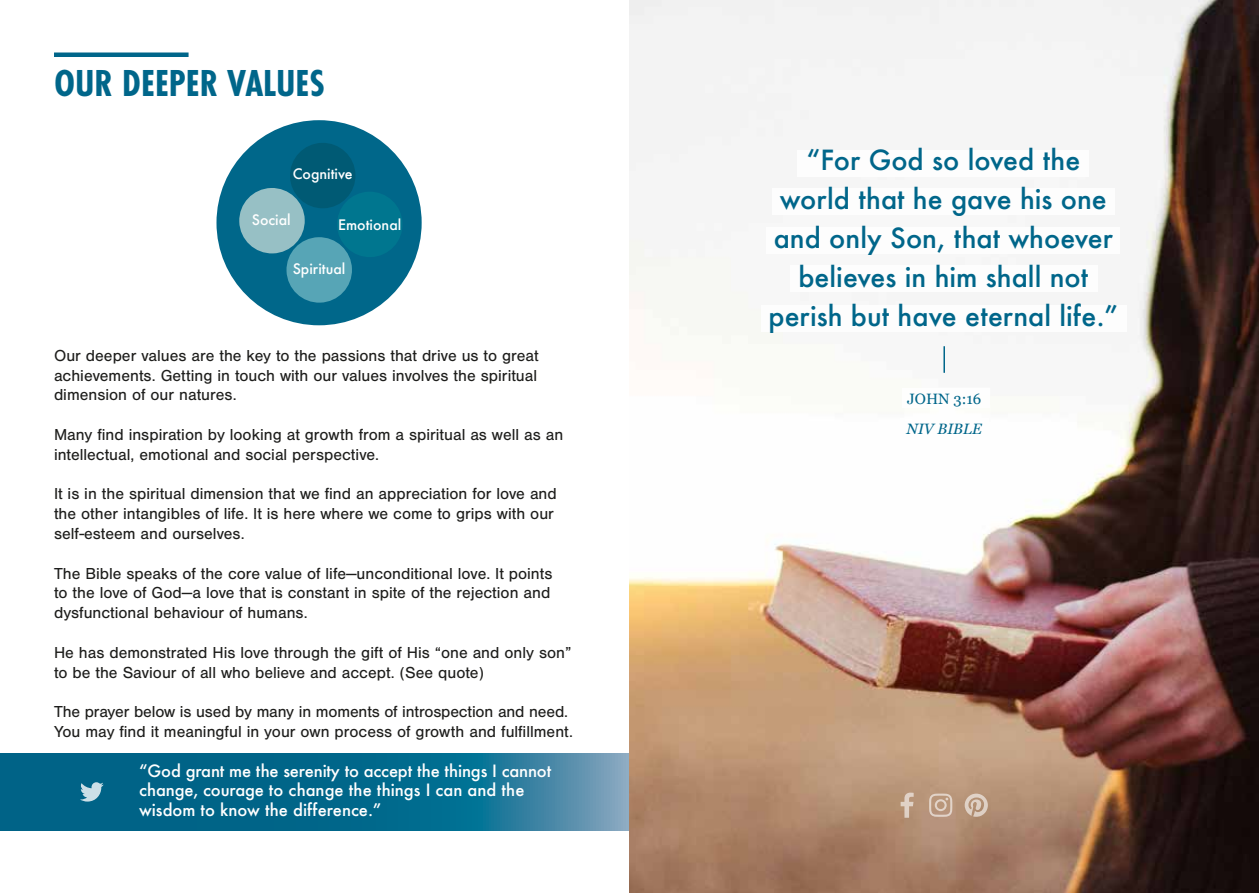
<style>
.page{position:relative;width:1259px;height:893px;background:#fff}
.page>*{position:absolute;margin:0;border:0;box-sizing:border-box;transform-origin:0 0}
.t1{font:700 39px "Futura PT Cond";color:#00668a}
.t2{font:500 27px/39px "Futura";color:#00668a;text-align:center}
.t3{font:16.5px/19.8px "Nimbus San";color:#1d1d1b}
.t4{font:500 16.5px/19.8px "Futura";color:#fff}
.t5{font:15px "Georgia";color:#00668a}
.t6{font:italic 15px "Georgia";color:#00668a}
.t7{font:500 14.1px "Futura";color:#fff}
</style>
<div class="page">
<svg style="left:0;top:753px;width:629px;height:78px;background:#126f91"></svg>
<img style="left:629px;top:0;width:630px;height:893px">
<hr style="left:54px;top:53px;width:135px;height:4px;background:#00668a">
<svg style="left:900px;top:793px;width:13px;height:25px"></svg>
<svg style="left:929px;top:794px;width:23px;height:23px"></svg>
<svg style="left:964px;top:794px;width:24px;height:23px"></svg>
<svg style="left:932px;top:463px;width:24px;height:19px"></svg>
<div style="left:797px;top:150px;width:292px;height:27px;background:#fff"></div>
<div style="left:772px;top:188px;width:342px;height:27px;background:#fff"></div>
<div style="left:766px;top:227px;width:353px;height:27px;background:#fff"></div>
<div style="left:790px;top:265px;width:308px;height:27px;background:#fff"></div>
<div style="left:761px;top:305px;width:366px;height:27px;background:#fff"></div>
<hr style="left:943px;top:346px;width:2px;height:27px;background:#00668a">
<div style="left:902px;top:388px;width:87px;height:20px;background:#fff"></div>
<div style="left:900px;top:418px;width:89px;height:20px;background:#fff"></div>
<div style="left:216px;top:120px;width:206px;height:205px;background:#00678a;border-radius:50%"></div>
<svg style="left:239px;top:142px;width:164px;height:161px"></svg>
<svg style="left:80px;top:782px;width:24px;height:20px"></svg>
<h1 class="t1" style="left:54px;top:60px;width:272px">OUR DEEPER VALUES</h1>
<p class="t7" style="left:293px;top:164px;width:61px">Cognitive</p>
<p class="t7" style="left:338px;top:215px;width:65px">Emotional</p>
<p class="t7" style="left:293px;top:259px;width:54px">Spiritual</p>
<p class="t7" style="left:252px;top:210px;width:40px">Social</p>
<p class="t3" style="left:54px;top:346px;width:486px;text-align:justify">Our deeper values are the key to the passions that drive us to great achievements. Getting in touch with our values involves the spiritual dimension of our natures.</p>
<p class="t3" style="left:54px;top:425px;width:511px">Many find inspiration by looking at growth from a spiritual as well as an intellectual, emotional and social perspective.</p>
<p class="t3" style="left:54px;top:484px;width:504px">It is in the spiritual dimension that we find an appreciation for love and the other intangibles of life. It is here where we come to grips with our self-esteem and ourselves.</p>
<p class="t3" style="left:54px;top:563px;width:500px">The Bible speaks of the core value of life—unconditional love. It points to the love of God—a love that is constant in spite of the rejection and dysfunctional behaviour of humans.</p>
<p class="t3" style="left:54px;top:643px;width:519px">He has demonstrated His love through the gift of His “one and only son” to be the Saviour of all who believe and accept. (See quote)</p>
<p class="t3" style="left:54px;top:702px;width:520px">The prayer below is used by many in moments of introspection and need.<br>You may find it meaningful in your own process of growth and fulfillment.</p>
<p class="t4" style="left:139px;top:760px;width:414px">“God grant me the serenity to accept the things I cannot change, courage to change the things I can and the wisdom to know the difference.”</p>
<h2 class="t2" style="left:768px;top:140px;width:351px">“For God so loved the world that he gave his one and only Son, that whoever believes in him shall not perish but have eternal life.”</h2>
<p class="t5" style="left:907px;top:387px;width:76px">JOHN 3:16</p>
<p class="t6" style="left:906px;top:417px;width:77px">NIV BIBLE</p>
</div>
